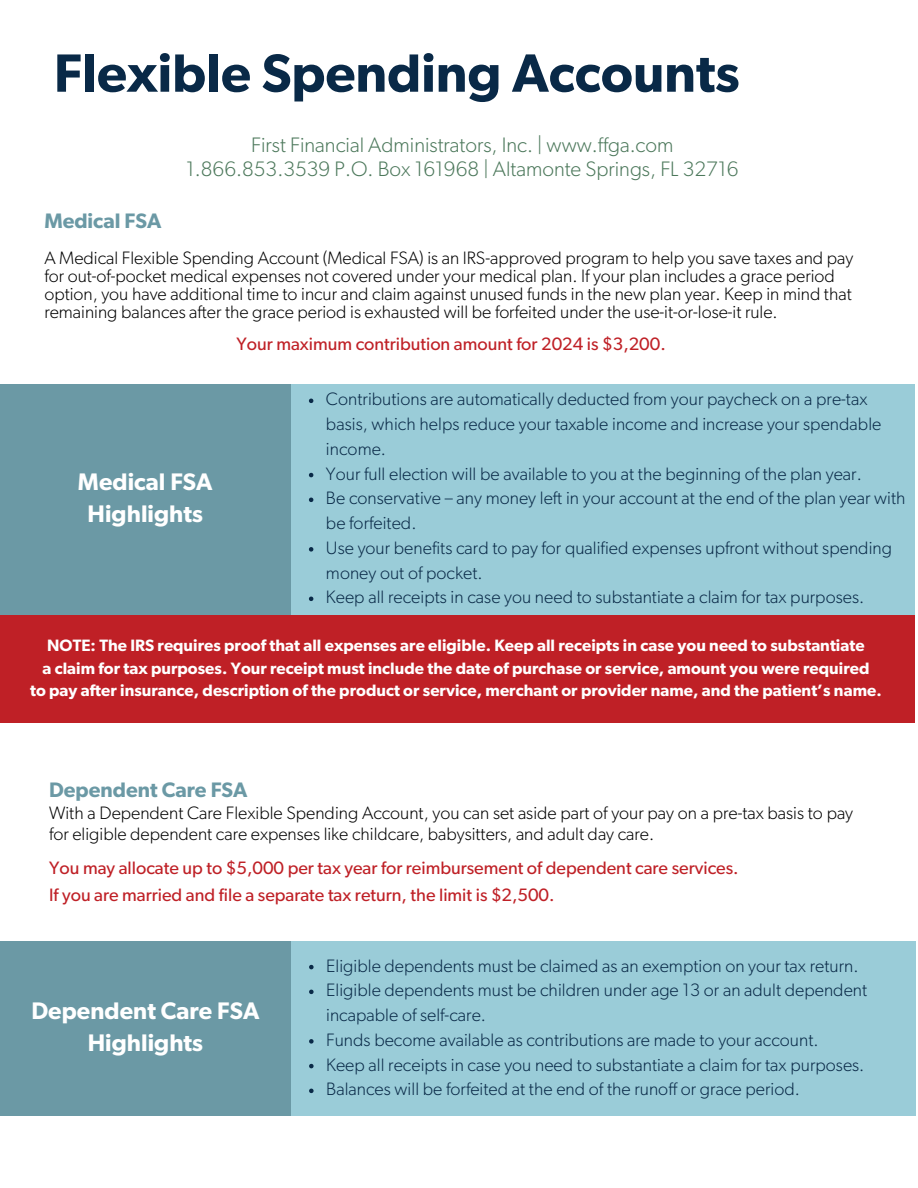
<style>
.page{position:relative;width:918px;height:1188px;background:#fff}
.page>*{position:absolute;margin:0;border:0;box-sizing:border-box;transform-origin:0 0}
.t1{font:600 54px "Gibson";color:#092947}
.t2{font:600 24px/32.7px "Gibson";letter-spacing:.005em;color:#fff;text-align:center}
.t3{font:300 21px/24.8px "Gibson";color:#4c785b;text-align:center}
.t4{font:600 21px "Gibson";color:#6b99a5}
.t5{font:300 18px/24.8px "Gibson";letter-spacing:.005em;color:#092947}
.t6{font:300 18px/18px "Gibson";color:#000}
.t7{font:18px/27px "Gibson";color:#bf2026}
.t8{font:600 16.5px/22.5px "Gibson";letter-spacing:.005em;color:#fff;text-align:center}
</style>
<div class="page">
<div style="left:0;top:384px;width:294px;height:231px;background:#6b99a5"></div>
<div style="left:291px;top:384px;width:624px;height:231px;background:#9accd8"></div>
<svg style="left:309px;top:399px;width:4px;height:4px"></svg>
<svg style="left:309px;top:473px;width:4px;height:4px"></svg>
<svg style="left:309px;top:498px;width:4px;height:4px"></svg>
<svg style="left:309px;top:547px;width:4px;height:5px"></svg>
<svg style="left:309px;top:597px;width:4px;height:4px"></svg>
<div style="left:0;top:615px;width:915px;height:108px;background:#bf2026"></div>
<div style="left:0;top:941px;width:294px;height:175px;background:#6b99a5"></div>
<div style="left:291px;top:941px;width:624px;height:175px;background:#9accd8"></div>
<svg style="left:309px;top:965px;width:5px;height:4px"></svg>
<svg style="left:309px;top:990px;width:5px;height:4px"></svg>
<svg style="left:309px;top:1039px;width:5px;height:5px"></svg>
<svg style="left:309px;top:1064px;width:5px;height:4px"></svg>
<svg style="left:309px;top:1089px;width:5px;height:4px"></svg>
<h3 class="t1" style="left:54px;top:49px;width:687px">Flexible Spending Accounts</h3>
<p class="t3" style="left:186px;top:133px;width:554px">First Financial Administrators, Inc. | www.ffga.com<br>1.866.853.3539 P.O. Box 161968 | Altamonte Springs, FL 32716</p>
<p class="t4" style="left:44px;top:211px;width:119px">Medical FSA</p>
<p class="t6" style="left:44px;top:250px;width:810px">A Medical Flexible Spending Account (Medical FSA) is an IRS-approved program to help you save taxes and pay for out-of-pocket medical expenses not covered under your medical plan. If your plan includes a grace period option, you have additional time to incur and claim against unused funds in the new plan year. Keep in mind that remaining balances after the grace period is exhausted will be forfeited under the use-it-or-lose-it rule.</p>
<p class="t7" style="left:236px;top:331px;width:431px">Your maximum contribution amount for 2024 is $3,200.</p>
<p class="t5" style="left:326px;top:388px;width:581px">Contributions are automatically deducted from your paycheck on a pre-tax basis, which helps reduce your taxable income and increase your spendable income.<br>Your full election will be available to you at the beginning of the plan year.<br>Be conservative – any money left in your account at the end of the plan year with be forfeited.<br>Use your benefits card to pay for qualified expenses upfront without spending money out of pocket.<br>Keep all receipts in case you need to substantiate a claim for tax purposes.</p>
<p class="t8" style="left:30px;top:635px;width:853px">NOTE: The IRS requires proof that all expenses are eligible. Keep all receipts in case you need to substantiate<br>a claim for tax purposes. Your receipt must include the date of purchase or service, amount you were required<br>to pay after insurance, description of the product or service, merchant or provider name, and the patient’s name.</p>
<h2 class="t2" style="left:78px;top:466px;width:136px">Medical FSA<br>Highlights</h2>
<p class="t4" style="left:49px;top:780px;width:200px">Dependent Care FSA</p>
<p class="t6" style="left:49px;top:802px;width:805px;line-height:21.3px">With a Dependent Care Flexible Spending Account, you can set aside part of your pay on a pre-tax basis to pay for eligible dependent care expenses like childcare, babysitters, and adult day care.</p>
<p class="t7" style="left:49px;top:855px;width:691px">You may allocate up to $5,000 per tax year for reimbursement of dependent care services.<br>If you are married and file a separate tax return, the limit is $2,500.</p>
<h2 class="t2" style="left:31px;top:995px;width:229px">Dependent Care FSA<br>Highlights</h2>
<p class="t5" style="left:326px;top:954px;width:543px">Eligible dependents must be claimed as an exemption on your tax return.<br>Eligible dependents must be children under age 13 or an adult dependent incapable of self-care.<br>Funds become available as contributions are made to your account.<br>Keep all receipts in case you need to substantiate a claim for tax purposes.<br>Balances will be forfeited at the end of the runoff or grace period.</p>
</div>
